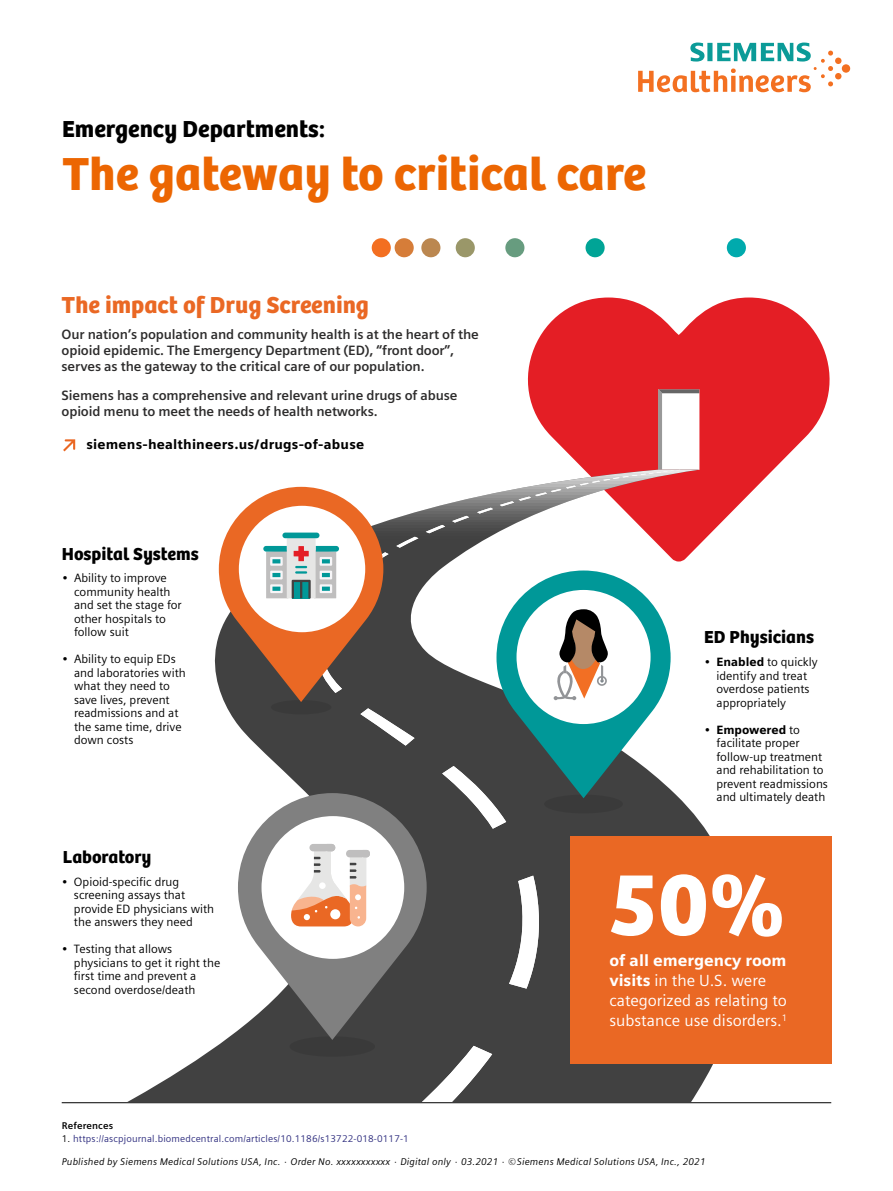
<style>
.page{position:relative;width:893px;height:1191px;background:#fff}
.page>*{position:absolute;margin:0;border:0;box-sizing:border-box;transform-origin:0 0}
.t1{font:92.55px "SH Bree Headline Regular";color:#fff}
.t2{font:48px "SH Bree Headline Regular";color:#ec6602}
.t3{font:24px "SH Bree Headline Regular";color:#ea6824}
.t4{font:24px "SH Bree Headline Regular";color:#000}
.t5{font:18px "SH Bree Headline Regular";color:#000}
.t6{font:16.05px/20.1px "Siemens Sans";color:#fff}
.t7{font:700 13.5px/16.2px "Siemens Sans";letter-spacing:-.01em;color:#2d2c2c}
.t8{font:900 13.5px "Siemens Sans";letter-spacing:.015em;color:#000}
.t9{font:12px/13.5px "Siemens Sans";color:#000}
.t10{font:italic 9.75px "Siemens Sans";letter-spacing:.015em;color:#000}
.t11{font:9.75px "Siemens Sans";letter-spacing:.015em;color:#2f2e7f}
.t12{font:700 9.75px "Siemens Sans";letter-spacing:.015em;color:#000}
.s1{font-weight:900}
.s2{color:#000}
</style>
<div class="page">
<svg style="left:527px;top:297px;width:303px;height:199px;fill:#e41e25"></svg>
<svg style="left:527px;top:389px;width:172px;height:81px"></svg>
<svg style="left:127px;top:470px;width:621px;height:632px"></svg>
<svg style="left:442px;top:570px;width:229px;height:258px"></svg>
<div style="left:290px;top:1036px;width:85px;height:20px;background:#3a3a3a;border-radius:50%"></div>
<svg style="left:238px;top:793px;width:189px;height:247px;fill:#808080"></svg>
<div style="left:262px;top:816px;width:142px;height:143px;background:#fff;border-radius:50%"></div>
<svg style="left:291px;top:844px;width:79px;height:82px"></svg>
<div style="left:271px;top:700px;width:60px;height:14px;background:#3a3a3a;border-radius:50%"></div>
<svg style="left:219px;top:487px;width:170px;height:215px"></svg>
<div style="left:570px;top:836px;width:261px;height:228px;background:#ea6824"></div>
<hr style="left:62px;top:1102px;width:769px;height:1px;background:#000">
<svg style="left:63px;top:439px;width:12px;height:12px"></svg>
<div style="left:372px;top:238px;width:19px;height:19px;background:#f36f21;border-radius:50%"></div>
<div style="left:395px;top:238px;width:19px;height:19px;background:#d67d39;border-radius:50%"></div>
<div style="left:421px;top:238px;width:19px;height:19px;background:#bb8750;border-radius:50%"></div>
<div style="left:456px;top:238px;width:19px;height:19px;background:#9a9769;border-radius:50%"></div>
<div style="left:505px;top:238px;width:19px;height:19px;background:#679c7f;border-radius:50%"></div>
<div style="left:586px;top:238px;width:19px;height:19px;background:#00a496;border-radius:50%"></div>
<div style="left:727px;top:238px;width:19px;height:19px;background:#00aaad;border-radius:50%"></div>
<svg style="left:638px;top:43px;width:212px;height:49px"></svg>
<h3 class="t4" style="left:62px;top:110px;width:264px">Emergency Departments:</h3>
<h2 class="t2" style="left:62px;top:136px;width:586px">The gateway to critical care</h2>
<h3 class="t3" style="left:62px;top:286px;width:309px">The impact of Drug Screening</h3>
<p class="t7" style="left:62px;top:326px;width:419px">Our nation’s population and community health is at the heart of the opioid epidemic. The Emergency Department (ED), “front door”, serves as the gateway to the critical care of our population.</p>
<p class="t7" style="left:62px;top:387px;width:397px">Siemens has a comprehensive and relevant urine drugs of abuse opioid menu to meet the needs of health networks.</p>
<p class="t8" style="left:86px;top:436px;width:279px">siemens-healthineers.us/drugs-of-abuse</p>
<h3 class="t5" style="left:62px;top:539px;width:138px">Hospital Systems</h3>
<p class="t9" style="left:74px;top:571px;width:109px;text-indent:-12px">• Ability to improve community health and set the stage for other hospitals to follow suit</p>
<p class="t9" style="left:74px;top:652px;width:113px;text-indent:-12px">• Ability to equip EDs and laboratories with what they need to save lives, prevent readmissions and at the same time, drive down costs</p>
<h3 class="t5" style="left:63px;top:843px;width:90px">Laboratory</h3>
<p class="t9" style="left:74px;top:875px;width:142px;text-indent:-12px">• Opioid-specific drug screening assays that provide ED physicians with the answers they need</p>
<p class="t9" style="left:74px;top:942px;width:148px;text-indent:-12px">• Testing that allows physicians to get it right the first time and prevent a second overdose/death</p>
<h3 class="t5" style="left:704px;top:623px;width:111px">ED Physicians</h3>
<p class="t9" style="left:716px;top:655px;width:103px;text-indent:-12px">• <span class="s1">Enabled</span> to quickly identify and treat overdose patients appropriately</p>
<p class="t9" style="left:716px;top:723px;width:113px;text-indent:-12px">• <span class="s1">Empowered</span> to facilitate proper follow-up treatment and rehabilitation to prevent readmissions and ultimately death</p>
<h1 class="t1" style="left:609px;top:831px;width:178px">50%</h1>
<h3 class="t6" style="left:609px;top:950px;width:179px"><span class="s1">of all emergency room visits</span> in the U.S. were categorized as relating to substance use disorders.<sup>1</sup></h3>
<p class="t12" style="left:62px;top:1119px;width:53px">References</p>
<p class="t10" style="left:62px;top:1156px;width:645px">Published by Siemens Medical Solutions USA, Inc. · Order No. xxxxxxxxxxx · Digital only · 03.2021 · ©Siemens Medical Solutions USA, Inc., 2021</p>
<p class="t11" style="left:62px;top:1133px;width:349px"><span class="s2">1.</span> https://ascpjournal.biomedcentral.com/articles/10.1186/s13722-018-0117-1</p>
</div>
